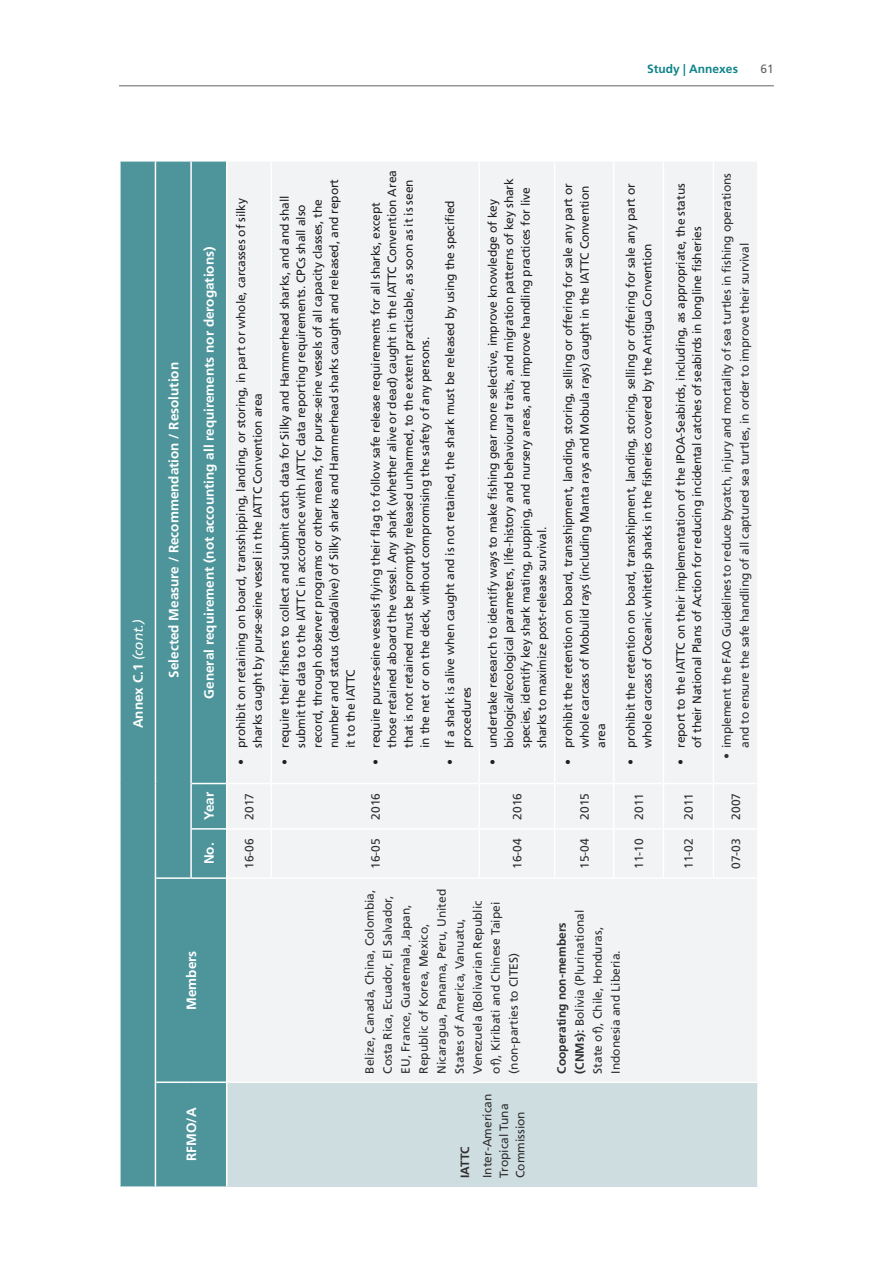
<style>
.page{position:relative;width:893px;height:1263px;background:#fff}
.page>*{position:absolute;margin:0;border:0;box-sizing:border-box;transform-origin:0 0}
.t1{font:700 13.5px "Frutiger";color:#fff}
.t2{font:12px/16.5px "Frutiger LT Std";letter-spacing:-.01em;color:#231f20}
.t3{font:12px/18px "Frutiger LT Std";color:#312f30}
.t4{font:700 12px "Frutiger";color:#0f848a}
.t5{font:700 12px "Frutiger LT Std";color:#312f30}
.t6{font:12px "Frutiger";color:#636366}
.s1{font-weight:400;font-style:italic}
.s2{font-weight:700}
</style>
<div class="page">
<hr style="left:119px;top:85px;width:655px;height:1px;background:#636366">
<div style="left:121px;top:162px;width:105px;height:1024px;background:#4e959b"></div>
<div style="left:227px;top:1082px;width:531px;height:104px;background:#cedddf"></div>
<div style="left:228px;top:162px;width:529px;height:919px;background:#f2f3f4"></div>
<hr style="left:227px;top:828px;width:43px;height:2px;background:#fff">
<hr style="left:227px;top:783px;width:43px;height:1px;background:#fff">
<hr style="left:270px;top:829px;width:2px;height:50px;background:#fff">
<hr style="left:270px;top:783px;width:2px;height:46px;background:#fff">
<hr style="left:272px;top:828px;width:206px;height:2px;background:#fff">
<hr style="left:270px;top:162px;width:2px;height:621px;background:#fff">
<hr style="left:272px;top:783px;width:206px;height:1px;background:#fff">
<hr style="left:478px;top:829px;width:2px;height:50px;background:#fff">
<hr style="left:478px;top:783px;width:2px;height:46px;background:#fff">
<hr style="left:480px;top:828px;width:74px;height:2px;background:#fff">
<hr style="left:478px;top:162px;width:2px;height:621px;background:#fff">
<hr style="left:480px;top:783px;width:74px;height:1px;background:#fff">
<hr style="left:554px;top:829px;width:1px;height:50px;background:#fff">
<hr style="left:554px;top:783px;width:1px;height:46px;background:#fff">
<hr style="left:555px;top:828px;width:58px;height:2px;background:#fff">
<hr style="left:554px;top:162px;width:1px;height:621px;background:#fff">
<hr style="left:555px;top:783px;width:58px;height:1px;background:#fff">
<hr style="left:613px;top:829px;width:1px;height:50px;background:#fff">
<hr style="left:613px;top:783px;width:1px;height:46px;background:#fff">
<hr style="left:614px;top:828px;width:49px;height:2px;background:#fff">
<hr style="left:613px;top:162px;width:1px;height:621px;background:#fff">
<hr style="left:614px;top:783px;width:49px;height:1px;background:#fff">
<hr style="left:663px;top:829px;width:1px;height:50px;background:#fff">
<hr style="left:663px;top:783px;width:1px;height:46px;background:#fff">
<hr style="left:664px;top:828px;width:49px;height:2px;background:#fff">
<hr style="left:663px;top:162px;width:1px;height:621px;background:#fff">
<hr style="left:664px;top:783px;width:49px;height:1px;background:#fff">
<hr style="left:713px;top:829px;width:1px;height:50px;background:#fff">
<hr style="left:713px;top:783px;width:1px;height:46px;background:#fff">
<hr style="left:714px;top:828px;width:43px;height:2px;background:#fff">
<hr style="left:713px;top:162px;width:1px;height:621px;background:#fff">
<hr style="left:714px;top:783px;width:43px;height:1px;background:#fff">
<hr style="left:156px;top:1081px;width:35px;height:2px;background:#fff">
<hr style="left:191px;top:1081px;width:35px;height:2px;background:#fff">
<hr style="left:156px;top:877px;width:34px;height:2px;background:#fff">
<hr style="left:190px;top:829px;width:2px;height:50px;background:#fff">
<hr style="left:192px;top:877px;width:34px;height:2px;background:#fff">
<hr style="left:190px;top:783px;width:2px;height:46px;background:#fff">
<hr style="left:192px;top:828px;width:34px;height:2px;background:#fff">
<hr style="left:190px;top:162px;width:2px;height:621px;background:#fff">
<hr style="left:192px;top:783px;width:34px;height:1px;background:#fff">
<hr style="left:227px;top:877px;width:43px;height:2px;background:#fff">
<hr style="left:272px;top:877px;width:206px;height:2px;background:#fff">
<hr style="left:480px;top:877px;width:74px;height:2px;background:#fff">
<hr style="left:555px;top:877px;width:58px;height:2px;background:#fff">
<hr style="left:614px;top:877px;width:49px;height:2px;background:#fff">
<hr style="left:664px;top:877px;width:49px;height:2px;background:#fff">
<hr style="left:714px;top:877px;width:43px;height:2px;background:#fff">
<hr style="left:227px;top:1081px;width:44px;height:2px;background:#fff">
<hr style="left:271px;top:1081px;width:208px;height:2px;background:#fff">
<hr style="left:479px;top:1081px;width:76px;height:2px;background:#fff">
<hr style="left:555px;top:1081px;width:59px;height:2px;background:#fff">
<hr style="left:614px;top:1081px;width:49px;height:2px;background:#fff">
<hr style="left:663px;top:1081px;width:50px;height:2px;background:#fff">
<hr style="left:713px;top:1081px;width:44px;height:2px;background:#fff">
<hr style="left:757px;top:1082px;width:2px;height:104px;background:#fff">
<hr style="left:155px;top:1082px;width:1px;height:104px;background:#fff">
<hr style="left:155px;top:878px;width:1px;height:204px;background:#fff">
<hr style="left:155px;top:829px;width:1px;height:49px;background:#fff">
<hr style="left:155px;top:783px;width:1px;height:46px;background:#fff">
<hr style="left:155px;top:162px;width:1px;height:621px;background:#fff">
<p class="t4" style="left:647px;top:62px;width:92px">Study | Annexes</p>
<p class="t6" style="left:761px;top:62px;width:15px">61</p>
<p class="t1" style="left:130px;top:728px;width:111px;rotate:-90deg">Annex C.1 <span class="s1">(cont.)</span></p>
<p class="t1" style="left:166px;top:678px;width:317px;rotate:-90deg">Selected Measure / Recommendation / Resolution</p>
<p class="t1" style="left:201px;top:698px;width:453px;rotate:-90deg">General requirement (not accounting all requirements nor derogations)</p>
<p class="t1" style="left:201px;top:820px;width:30px;rotate:-90deg">Year</p>
<p class="t1" style="left:201px;top:864px;width:23px;rotate:-90deg">No.</p>
<p class="t1" style="left:184px;top:1010px;width:61px;rotate:-90deg">Members</p>
<p class="t1" style="left:184px;top:1161px;width:55px;rotate:-90deg">RFMO/A</p>
<p class="t2" style="left:233px;top:748px;width:551px;text-indent:-17px;rotate:-90deg">• prohibit on retaining on board, transshipping, landing, or storing, in part or whole, carcasses of silky sharks caught by purse-seine vessel in the IATTC Convention area</p>
<p class="t2" style="left:276px;top:748px;width:570px;text-indent:-17px;rotate:-90deg">• require their fishers to collect and submit catch data for Silky and Hammerhead sharks, and and shall submit the data to the IATTC in accordance with IATTC data reporting requirements. CPCs shall also record, through observer programs or other means, for purse-seine vessels of all capacity classes, the number and status (dead/alive) of Silky sharks and Hammerhead sharks caught and released, and report it to the IATTC</p>
<p class="t2" style="left:367px;top:748px;width:579px;text-indent:-17px;rotate:-90deg">• require purse-seine vessels flying their flag to follow safe release requirements for all sharks, except those retained aboard the vessel. Any shark (whether alive or dead) caught in the IATTC Convention Area that is not retained must be promptly released unharmed, to the extent practicable, as soon as it is seen in the net or on the deck, without compromising the safety of any persons.</p>
<p class="t2" style="left:442px;top:748px;width:549px;text-indent:-17px;rotate:-90deg">• If a shark is alive when caught and is not retained, the shark must be released by using the specified procedures</p>
<p class="t2" style="left:484px;top:748px;width:571px;text-indent:-17px;rotate:-90deg">• undertake research to identify ways to make fishing gear more selective, improve knowledge of key biological/ecological parameters, life-history and behavioural traits, and migration patterns of key shark species, identify key shark mating, pupping, and nursery areas, and improve handling practices for live sharks to maximize post-release survival.</p>
<p class="t2" style="left:560px;top:748px;width:566px;text-indent:-17px;rotate:-90deg">• prohibit the retention on board, transshipment, landing, storing, selling or offering for sale any part or whole carcass of Mobulid rays (including Manta rays and Mobula rays) caught in the IATTC Convention area</p>
<p class="t2" style="left:622px;top:748px;width:566px;text-indent:-17px;rotate:-90deg">• prohibit the retention on board, transshipment, landing, storing, selling or offering for sale any part or whole carcass of Oceanic whitetip sharks in the fisheries covered by the Antigua Convention</p>
<p class="t3" style="left:240px;top:819px;width:28px;rotate:-90deg">2017</p>
<p class="t3" style="left:367px;top:819px;width:28px;rotate:-90deg">2016</p>
<p class="t3" style="left:508px;top:819px;width:28px;rotate:-90deg">2016</p>
<p class="t3" style="left:576px;top:819px;width:28px;rotate:-90deg">2015</p>
<p class="t3" style="left:630px;top:819px;width:28px;rotate:-90deg">2011</p>
<p class="t3" style="left:240px;top:869px;width:32px;rotate:-90deg">16-06</p>
<p class="t3" style="left:367px;top:869px;width:32px;rotate:-90deg">16-05</p>
<p class="t3" style="left:508px;top:869px;width:32px;rotate:-90deg">16-04</p>
<p class="t3" style="left:576px;top:869px;width:32px;rotate:-90deg">15-04</p>
<p class="t3" style="left:630px;top:869px;width:32px;rotate:-90deg">11-10</p>
<p class="t3" style="left:361px;top:1074px;width:186px;rotate:-90deg">Belize, Canada, China, Colombia,<br>Costa Rica, Ecuador, El Salvador,<br>EU, France, Guatemala, Japan,<br>Republic of Korea, Mexico,<br>Nicaragua, Panama, Peru, United<br>States of America, Vanuatu,<br>Venezuela (Bolivarian Republic of), Kiribati and Chinese Taipei (non-parties to CITES)</p>
<p class="t3" style="left:553px;top:1074px;width:166px;rotate:-90deg"><span class="s2">Cooperating non-members (CNMs):</span> Bolivia (Plurinational<br>State of), Chile, Honduras,<br>Indonesia and Liberia.</p>
<p class="t5" style="left:458px;top:1178px;width:33px;rotate:-90deg">IATTC</p>
<p class="t3" style="left:479px;top:1178px;width:85px;line-height:16.5px;rotate:-90deg">Inter-American<br>Tropical Tuna<br>Commission</p>
<p class="t2" style="left:672px;top:748px;width:566px;text-indent:-17px;rotate:-90deg">• report to the IATTC on their implementation of the IPOA-Seabirds, including, as appropriate, the status of their National Plans of Action for reducing incidental catches of seabirds in longline fisheries</p>
<p class="t3" style="left:680px;top:819px;width:28px;rotate:-90deg">2011</p>
<p class="t3" style="left:680px;top:869px;width:32px;rotate:-90deg">11-02</p>
<p class="t3" style="left:718px;top:748px;width:576px;text-indent:-11px;rotate:-90deg">• implement the FAO Guidelines to reduce bycatch, injury and mortality of sea turtles in fishing operations and to ensure the safe handling of all captured sea turtles, in order to improve their survival</p>
<p class="t3" style="left:727px;top:819px;width:28px;rotate:-90deg">2007</p>
<p class="t3" style="left:727px;top:869px;width:32px;rotate:-90deg">07-03</p>
</div>
